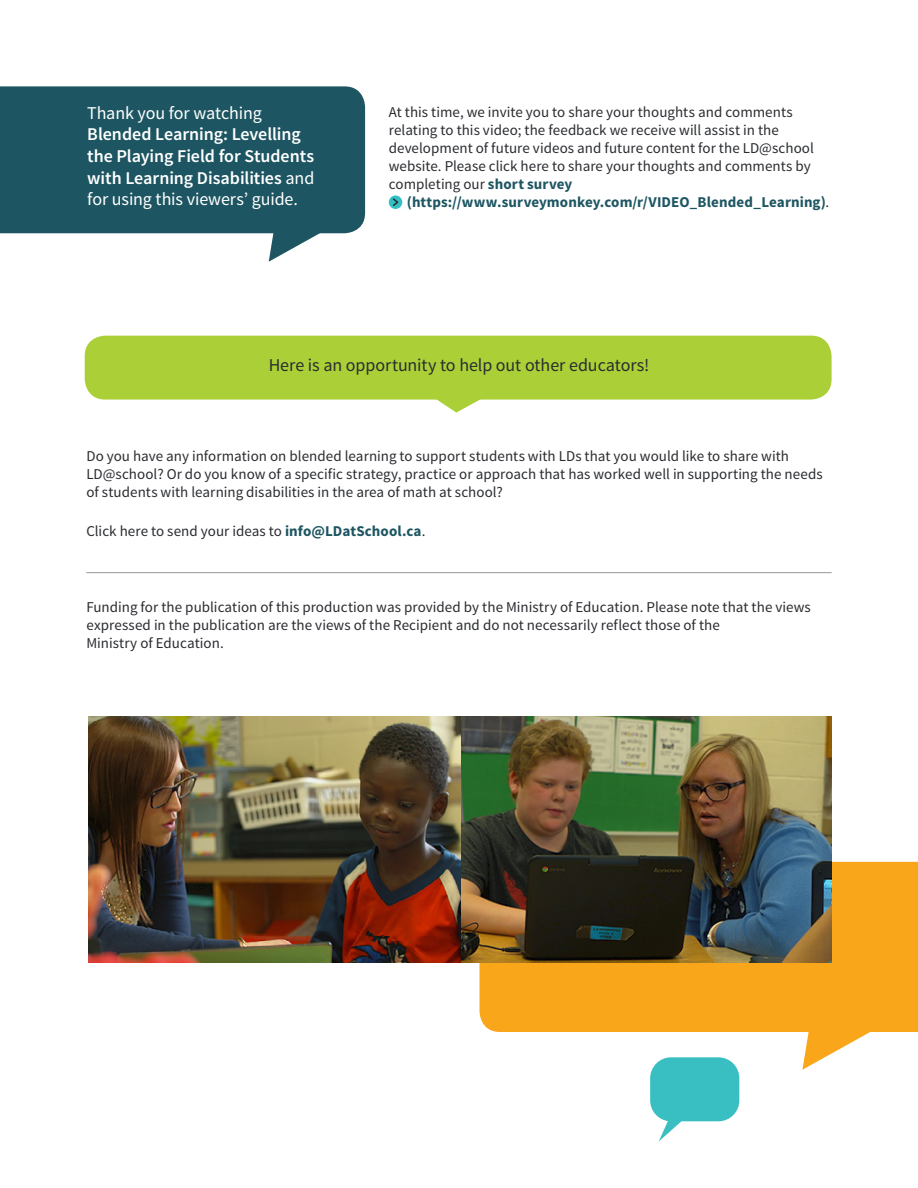
<style>
.page{position:relative;width:918px;height:1188px;background:#fff}
.page>*{position:absolute;margin:0;border:0;box-sizing:border-box;transform-origin:0 0}
.t1{font:600 18px/21.6px "Source Sans Pro";letter-spacing:-.005em;color:#fff}
.t2{font:18px "Source Sans Pro";letter-spacing:-.005em;color:#2a2c30}
.t3{font:15px/18px "Source Sans Pro";letter-spacing:.005em;color:#2a2c30}
.t4{font:700 15px "Source Sans Pro";letter-spacing:.005em;color:#1d5662}
.s1{font-weight:400}
.s2{font-weight:700;color:#1d5662}
.s3{font-weight:400;color:#2a2c30}
</style>
<div class="page">
<hr style="left:86px;top:572px;width:746px;height:1px;background:#949598">
<div style="left:0;top:86px;width:365px;height:147px;background:#1d5662"></div>
<svg style="left:269px;top:229px;width:59px;height:33px"></svg>
<svg style="left:389px;top:195px;width:13px;height:14px"></svg>
<svg style="left:391px;top:197px;width:9px;height:10px"></svg>
<div style="left:85px;top:336px;width:747px;height:64px;background:#abd037;border-radius:21px"></div>
<svg style="left:432px;top:399px;width:54px;height:14px"></svg>
<svg style="left:650px;top:1057px;width:89px;height:84px"></svg>
<div style="left:480px;top:862px;width:438px;height:170px;background:#faa61a"></div>
<svg style="left:802px;top:1027px;width:76px;height:43px"></svg>
<img style="left:461px;top:716px;width:371px;height:246px">
<img style="left:89px;top:716px;width:372px;height:246px">
<p class="t1" style="left:87px;top:103px;width:229px"><span class="s1">Thank you for watching<br></span>Blended Learning: Levelling the Playing Field for Students with Learning Disabilities <span class="s1">and for using this viewers’ guide.</span></p>
<p class="t3" style="left:389px;top:103px;width:427px">At this time, we invite you to share your thoughts and comments relating to this video; the feedback we receive will assist in the development of future videos and future content for the LD@school website. Please click here to share your thoughts and comments by completing our <span class="s2">short survey</span></p>
<p class="t4" style="left:407px;top:192px;width:424px">(https://www.surveymonkey.com/r/VIDEO_Blended_Learning)<span class="s3">.</span></p>
<p class="t2" style="left:269px;top:354px;width:382px">Here is an opportunity to help out other educators!</p>
<p class="t3" style="left:86px;top:448px;width:738px">Do you have any information on blended learning to support students with LDs that you would like to share with<br>LD@school? Or do you know of a specific strategy, practice or approach that has worked well in supporting the needs of students with learning disabilities in the area of math at school?</p>
<p class="t3" style="left:86px;top:522px;width:341px">Click here to send your ideas to <span class="s2">info@LDatSchool.ca</span>.</p>
<p class="t3" style="left:86px;top:599px;width:726px">Funding for the publication of this production was provided by the Ministry of Education. Please note that the views expressed in the publication are the views of the Recipient and do not necessarily reflect those of the<br>Ministry of Education.</p>
</div>
